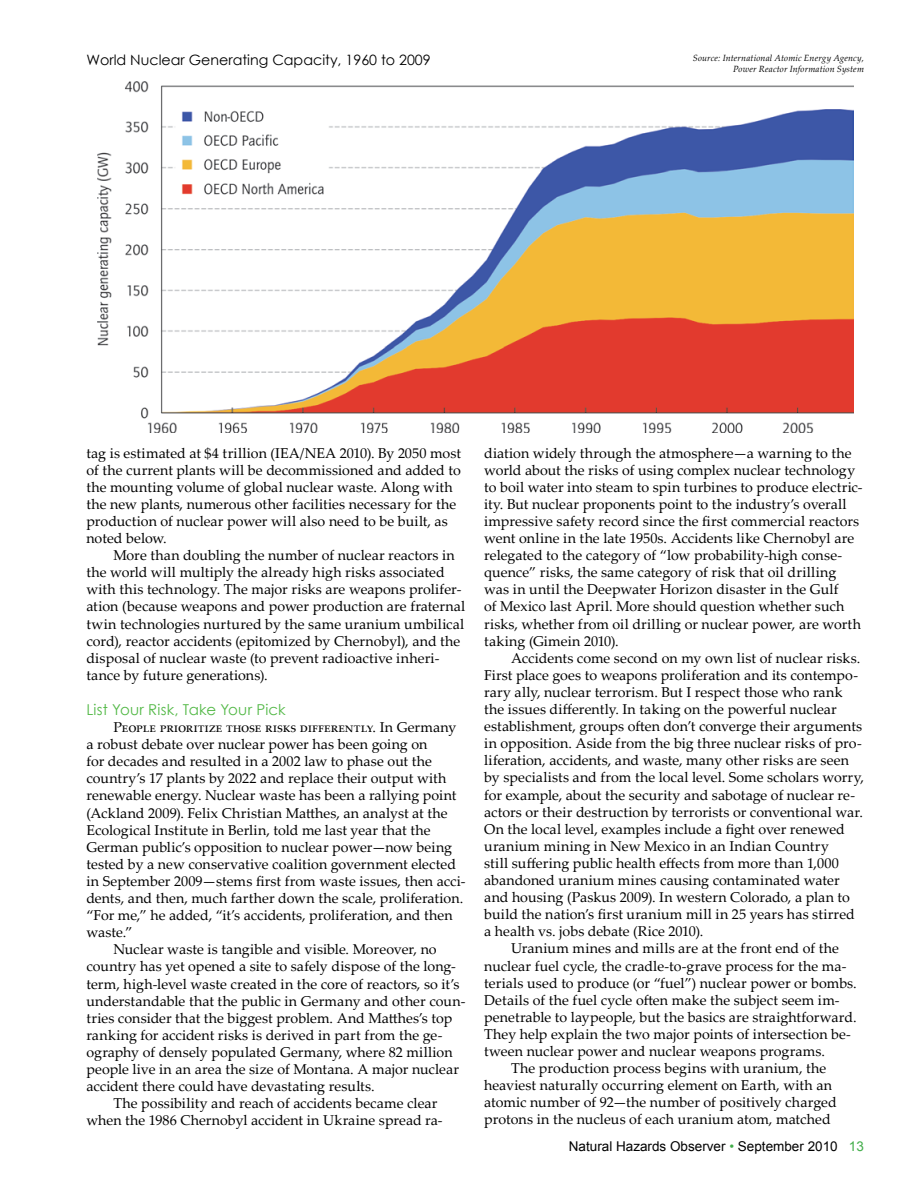
<style>
.page{position:relative;width:918px;height:1188px;background:#fff}
.page>*{position:absolute;margin:0;border:0;box-sizing:border-box;transform-origin:0 0}
.t1{font:15px "Century Gothic";letter-spacing:.015em;color:#54b948}
.t2{font:14.25px/17.1px "Palatino Linotype";color:#000}
.t3{font:14.25px "Century Gothic";color:#000}
.t4{font:13.5px "Arial";color:#000}
.t5{font:italic 9px/10.8px "Palatino Linotype";letter-spacing:.015em;color:#000;text-align:right}
.s1{color:#41ad49}
</style>
<div class="page">
<img style="left:97px;top:81px;width:756px;height:352px">
<p class="t3" style="left:86px;top:50px;width:346px">World Nuclear Generating Capacity, 1960 to 2009</p>
<p class="t5" style="left:693px;top:52px;width:173px">Source: International Atomic Energy Agency,<br>Power Reactor Information System</p>
<p class="t2" style="left:86px;top:444px;width:376px">tag is estimated at $4 trillion (IEA/NEA 2010). By 2050 most of the current plants will be decommissioned and added to the mounting volume of global nuclear waste. Along with the new plants, numerous other facilities necessary for the production of nuclear power will also need to be built, as noted below.</p>
<p class="t2" style="left:86px;top:546px;width:381px;text-indent:27px">More than doubling the number of nuclear reactors in the world will multiply the already high risks associated with this technology. The major risks are weapons prolifer&shy;ation (because weapons and power production are fraternal twin technologies nurtured by the same uranium umbilical cord), reactor accidents (epitomized by Chernobyl), and the disposal of nuclear waste (to prevent radioactive inheri&shy;tance by future generations).</p>
<p class="t1" style="left:86px;top:699px;width:201px">List Your Risk, Take Your Pick</p>
<p class="t2" style="left:113px;top:718px;width:345px">People prioritize those risks differently. In Germany</p>
<p class="t2" style="left:86px;top:735px;width:343px">a robust debate over nuclear power has been going on</p>
<p class="t2" style="left:86px;top:752px;width:347px">for decades and resulted in a 2002 law to phase out the</p>
<p class="t2" style="left:86px;top:769px;width:362px">country’s 17 plants by 2022 and replace their output with</p>
<p class="t2" style="left:86px;top:786px;width:372px">renewable energy. Nuclear waste has been a rallying point</p>
<p class="t2" style="left:86px;top:804px;width:363px">(Ackland 2009). Felix Christian Matthes, an analyst at the</p>
<p class="t2" style="left:86px;top:821px;width:346px">Ecological Institute in Berlin, told me last year that the</p>
<p class="t2" style="left:86px;top:838px;width:367px">German public’s opposition to nuclear power—now being</p>
<p class="t2" style="left:86px;top:855px;width:371px">tested by a new conservative coalition government elected</p>
<p class="t2" style="left:86px;top:872px;width:381px">in September 2009—stems first from waste issues, then acci-</p>
<p class="t2" style="left:86px;top:889px;width:378px">dents, and then, much farther down the scale, proliferation.</p>
<p class="t2" style="left:86px;top:906px;width:368px">“For me,” he added, “it’s accidents, proliferation, and then</p>
<p class="t2" style="left:86px;top:923px;width:48px">waste.”</p>
<p class="t2" style="left:113px;top:940px;width:325px">Nuclear waste is tangible and visible. Moreover, no</p>
<p class="t2" style="left:86px;top:957px;width:371px">country has yet opened a site to safely dispose of the long-</p>
<p class="t2" style="left:86px;top:975px;width:375px">term, high-level waste created in the core of reactors, so it’s</p>
<p class="t2" style="left:86px;top:992px;width:381px">understandable that the public in Germany and other coun-</p>
<p class="t2" style="left:86px;top:1009px;width:367px">tries consider that the biggest problem. And Matthes’s top</p>
<p class="t2" style="left:86px;top:1026px;width:358px">ranking for accident risks is derived in part from the ge-</p>
<p class="t2" style="left:86px;top:1043px;width:368px">ography of densely populated Germany, where 82 million</p>
<p class="t2" style="left:86px;top:1060px;width:374px">people live in an area the size of Montana. A major nuclear</p>
<p class="t2" style="left:86px;top:1077px;width:290px">accident there could have devastating results.</p>
<p class="t2" style="left:113px;top:1094px;width:326px">The possibility and reach of accidents became clear</p>
<p class="t2" style="left:86px;top:1111px;width:358px">when the 1986 Chernobyl accident in Ukraine spread ra-</p>
<p class="t2" style="left:484px;top:444px;width:380px">diation widely through the atmosphere—a warning to the world about the risks of using complex nuclear technology to boil water into steam to spin turbines to produce electric&shy;ity. But nuclear proponents point to the industry’s overall impressive safety record since the first commercial reactors went online in the late 1950s. Accidents like Chernobyl are relegated to the category of “low probability-high conse&shy;quence” risks, the same category of risk that oil drilling was in until the Deepwater Horizon disaster in the Gulf<br>of Mexico last April. More should question whether such risks, whether from oil drilling or nuclear power, are worth taking (Gimein 2010).</p>
<p class="t2" style="left:511px;top:649px;width:351px">Accidents come second on my own list of nuclear risks.</p>
<p class="t2" style="left:484px;top:666px;width:376px">First place goes to weapons proliferation and its contempo-</p>
<p class="t2" style="left:484px;top:683px;width:360px">rary ally, nuclear terrorism. But I respect those who rank</p>
<p class="t2" style="left:484px;top:700px;width:354px">the issues differently. In taking on the powerful nuclear</p>
<p class="t2" style="left:484px;top:717px;width:380px">establishment, groups often don’t converge their arguments</p>
<p class="t2" style="left:484px;top:734px;width:379px">in opposition. Aside from the big three nuclear risks of pro-</p>
<p class="t2" style="left:484px;top:751px;width:366px">liferation, accidents, and waste, many other risks are seen</p>
<p class="t2" style="left:484px;top:769px;width:381px">by specialists and from the local level. Some scholars worry,</p>
<p class="t2" style="left:484px;top:786px;width:372px">for example, about the security and sabotage of nuclear re-</p>
<p class="t2" style="left:484px;top:803px;width:380px">actors or their destruction by terrorists or conventional war.</p>
<p class="t2" style="left:484px;top:820px;width:362px">On the local level, examples include a fight over renewed</p>
<p class="t2" style="left:484px;top:837px;width:346px">uranium mining in New Mexico in an Indian Country</p>
<p class="t2" style="left:484px;top:854px;width:356px">still suffering public health effects from more than 1,000</p>
<p class="t2" style="left:484px;top:871px;width:357px">abandoned uranium mines causing contaminated water</p>
<p class="t2" style="left:484px;top:888px;width:367px">and housing (Paskus 2009). In western Colorado, a plan to</p>
<p class="t2" style="left:484px;top:905px;width:372px">build the nation’s first uranium mill in 25 years has stirred</p>
<p class="t2" style="left:484px;top:922px;width:221px">a health vs. jobs debate (Rice 2010).</p>
<p class="t2" style="left:511px;top:940px;width:329px">Uranium mines and mills are at the front end of the</p>
<p class="t2" style="left:484px;top:957px;width:364px">nuclear fuel cycle, the cradle-to-grave process for the ma-</p>
<p class="t2" style="left:484px;top:974px;width:374px">terials used to produce (or “fuel”) nuclear power or bombs.</p>
<p class="t2" style="left:484px;top:991px;width:357px">Details of the fuel cycle often make the subject seem im-</p>
<p class="t2" style="left:484px;top:1008px;width:374px">penetrable to laypeople, but the basics are straightforward.</p>
<p class="t2" style="left:484px;top:1025px;width:368px">They help explain the two major points of intersection be-</p>
<p class="t2" style="left:484px;top:1042px;width:342px">tween nuclear power and nuclear weapons programs.</p>
<p class="t2" style="left:511px;top:1059px;width:317px">The production process begins with uranium, the</p>
<p class="t2" style="left:484px;top:1076px;width:350px">heaviest naturally occurring element on Earth, with an</p>
<p class="t2" style="left:484px;top:1093px;width:354px">atomic number of 92—the number of positively charged</p>
<p class="t2" style="left:484px;top:1111px;width:348px">protons in the nucleus of each uranium atom, matched</p>
<p class="t4" style="left:569px;top:1138px;width:297px">Natural Hazards Observer <span class="s1">•</span> September 2010 <span class="s1">13</span></p>
</div>
